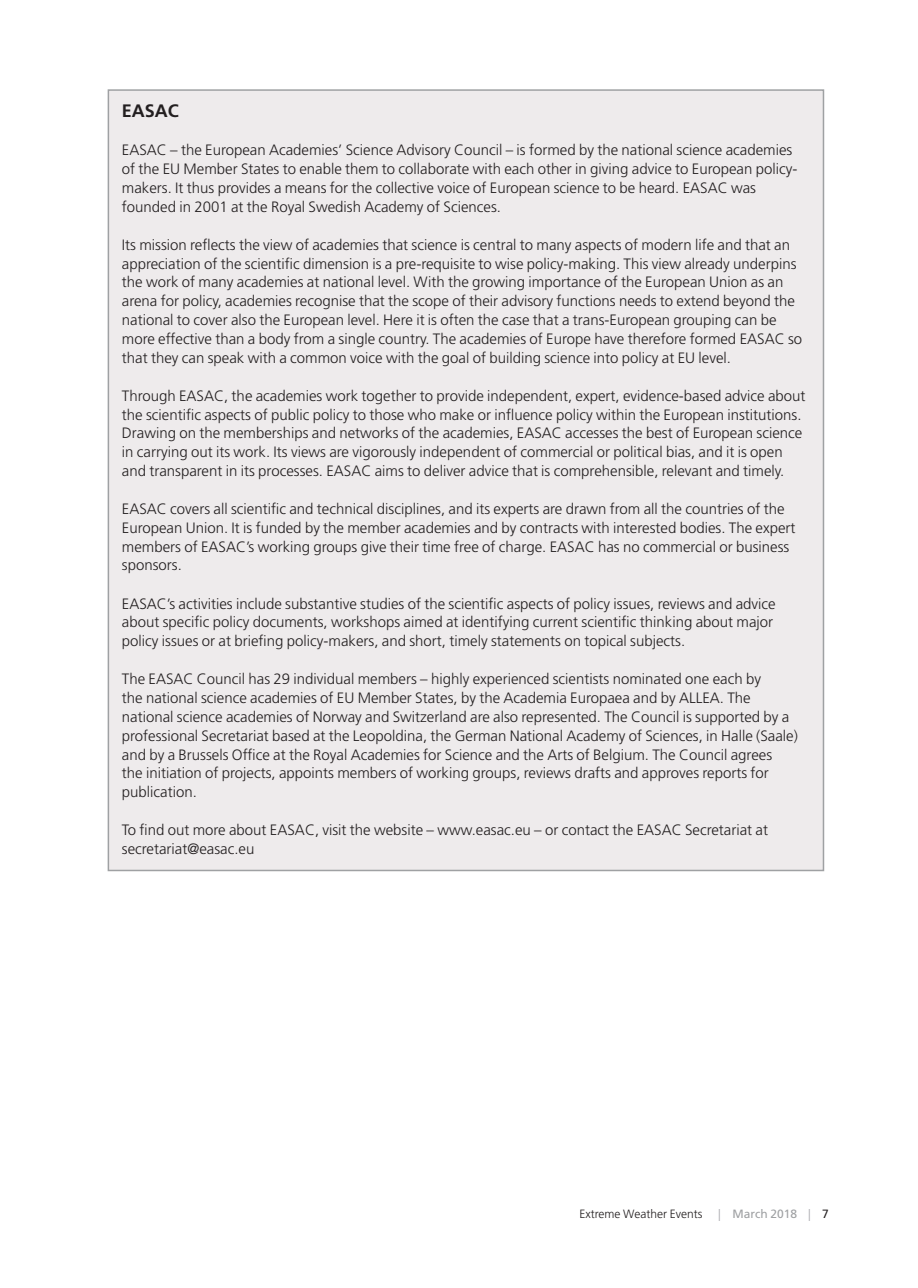
<style>
.page{position:relative;width:918px;height:1288px;background:#fff}
.page>*{position:absolute;margin:0;border:0;box-sizing:border-box;transform-origin:0 0}
.t1{font:700 18px "Frutiger";color:#231f20}
.TXT{font:300 15px/18.8px "Frutiger LT Std";color:#231f20}
.t2{font:300 12px "Frutiger";color:#231f20}
.t3{font:12px "Frutiger";color:#9fa1a3}
.s1{font-weight:300;color:#a8a9ad}
.s2{color:#231f20}
</style>
<div class="page">
<div style="left:108px;top:90px;width:715px;height:780px;background:#eeebec"></div>
<h1 class="t1" style="left:122px;top:100px;width:59px">EASAC</h1>
<p class="TXT" style="left:122px;top:141px;width:677px">EASAC – the European Academies’ Science Advisory Council – is formed by the national science academies of the EU Member States to enable them to collaborate with each other in giving advice to European policy&shy;makers. It thus provides a means for the collective voice of European science to be heard. EASAC was founded in 2001 at the Royal Swedish Academy of Sciences.</p>
<p class="TXT" style="left:122px;top:235px;width:682px">Its mission reflects the view of academies that science is central to many aspects of modern life and that an appreciation of the scientific dimension is a pre-requisite to wise policy-making. This view already underpins the work of many academies at national level. With the growing importance of the European Union as an arena for policy, academies recognise that the scope of their advisory functions needs to extend beyond the national to cover also the European level. Here it is often the case that a trans-European grouping can be more effective than a body from a single country. The academies of Europe have therefore formed EASAC so that they can speak with a common voice with the goal of building science into policy at EU level.</p>
<p class="TXT" style="left:122px;top:386px;width:685px">Through EASAC, the academies work together to provide independent, expert, evidence-based advice about the scientific aspects of public policy to those who make or influence policy within the European institutions.<br>Drawing on the memberships and networks of the academies, EASAC accesses the best of European science in carrying out its work. Its views are vigorously independent of commercial or political bias, and it is open and transparent in its processes. EASAC aims to deliver advice that is comprehensible, relevant and timely.</p>
<p class="TXT" style="left:122px;top:499px;width:675px">EASAC covers all scientific and technical disciplines, and its experts are drawn from all the countries of the European Union. It is funded by the member academies and by contracts with interested bodies. The expert members of EASAC’s working groups give their time free of charge. EASAC has no commercial or business sponsors.</p>
<p class="TXT" style="left:122px;top:594px;width:655px">EASAC’s activities include substantive studies of the scientific aspects of policy issues, reviews and advice about specific policy documents, workshops aimed at identifying current scientific thinking about major policy issues or at briefing policy-makers, and short, timely statements on topical subjects.</p>
<p class="TXT" style="left:122px;top:670px;width:678px">The EASAC Council has 29 individual members – highly experienced scientists nominated one each by<br>the national science academies of EU Member States, by the Academia Europaea and by ALLEA. The national science academies of Norway and Switzerland are also represented. The Council is supported by a professional Secretariat based at the Leopoldina, the German National Academy of Sciences, in Halle (Saale) and by a Brussels Office at the Royal Academies for Science and the Arts of Belgium. The Council agrees<br>the initiation of projects, appoints members of working groups, reviews drafts and approves reports for publication.</p>
<p class="TXT" style="left:122px;top:820px;width:648px">To find out more about EASAC, visit the website – www.easac.eu – or contact the EASAC Secretariat at secretariat@easac.eu</p>
<p class="t2" style="left:580px;top:1206px;width:124px">Extreme Weather Events</p>
<p class="t3" style="left:718px;top:1206px;width:112px"><span class="s1">|</span> March 2018 <span class="s1">|</span> <span class="s2">7</span></p>
</div>
